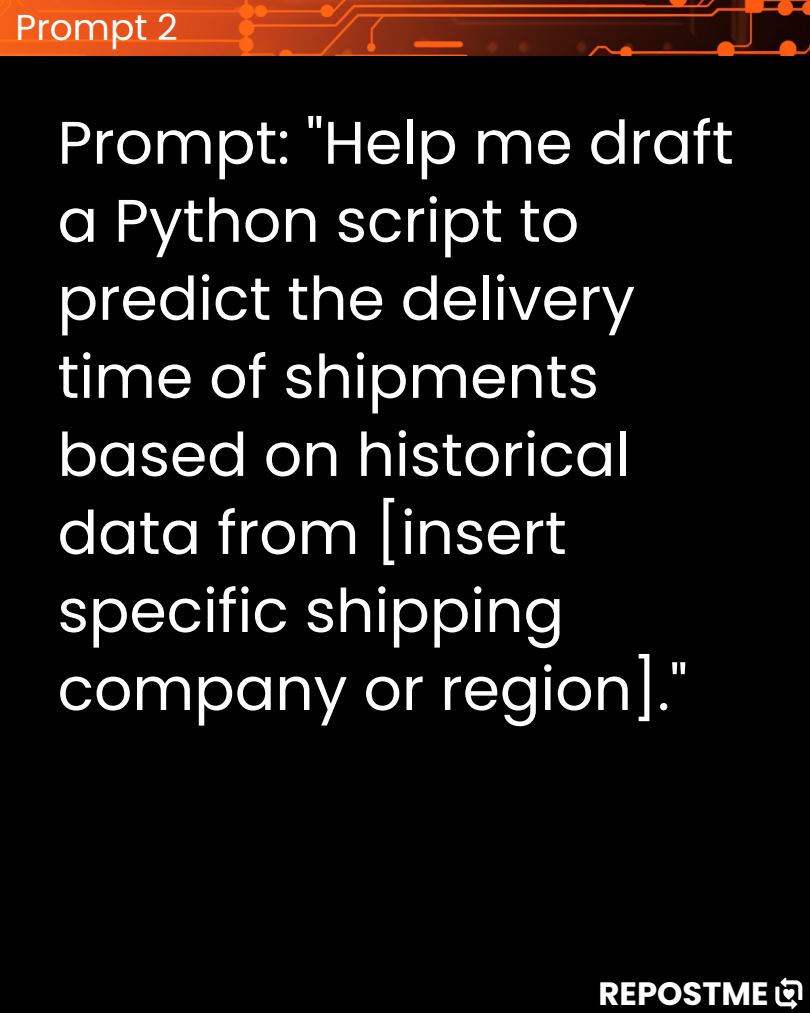
<style>
.page{position:relative;width:810px;height:1013px;background:#fff}
.page>*{position:absolute;margin:0;border:0;box-sizing:border-box;transform-origin:0 0}
.t1{font:60px/78px "Poppins";color:#fff}
.t2{font:36px "Poppins";color:#fff}
.t3{font:700 32.3px "Poppins";color:#fff}
</style>
<div class="page">
<div style="left:0;top:0;width:810px;height:1012px;background:#000"></div>
<img style="left:0;top:0;width:810px;height:55px">
<svg style="left:775px;top:977px;width:27px;height:32px"></svg>
<p class="t2" style="left:16px;top:2px;width:164px">Prompt 2</p>
<p class="t1" style="left:58px;top:104px;width:678px">Prompt: "Help me draft a Python script to predict the delivery time of shipments based on historical data from [insert specific shipping company or region]."</p>
<p class="t3" style="left:598px;top:970px;width:172px">REPOSTME</p>
</div>
